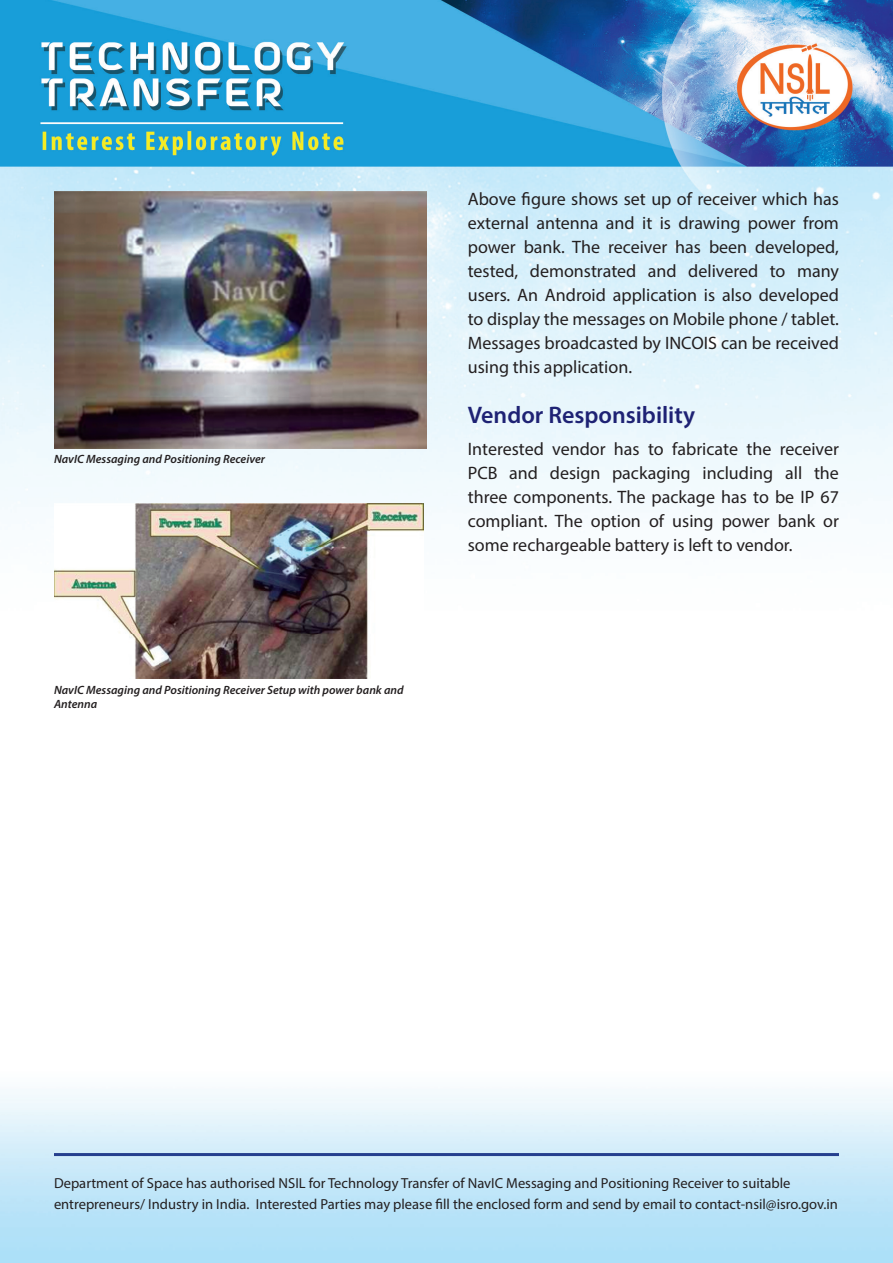
<style>
.page{position:relative;width:893px;height:1263px;background:#fff}
.page>*{position:absolute;margin:0;border:0;box-sizing:border-box;transform-origin:0 0}
.t1{font:600 24px "Myriad Pro";color:#1e2274}
.t2{font:18px/24px "Myriad Pro";color:#231f20;text-align:justify}
.t3{font:14.55px/21px "Myriad Pro";color:#231f20}
.t4{font:italic 600 12px/14.4px "Myriad Pro";color:#231f20}
</style>
<div class="page">
<img style="left:0;top:0;width:893px;height:1263px">
<img style="left:54px;top:191px;width:373px;height:258px">
<img style="left:54px;top:504px;width:370px;height:174px">
<hr style="left:54px;top:1153px;width:785px;height:3px;background:#253f8e">
<p class="t4" style="left:54px;top:451px;width:212px">NavIC Messaging and Positioning Receiver</p>
<p class="t4" style="left:54px;top:682px;width:351px">NavIC Messaging and Positioning Receiver Setup with power bank and<br>Antenna</p>
<p class="t2" style="left:468px;top:187px;width:373px">Above figure shows set up of receiver which has external antenna and it is drawing power from power bank. The receiver has been developed, tested, demonstrated and delivered to many users. An Android application is also developed to display the messages on Mobile phone / tablet.<br>Messages broadcasted by INCOIS can be received using this application.</p>
<h1 class="t1" style="left:468px;top:400px;width:229px">Vendor Responsibility</h1>
<p class="t2" style="left:468px;top:437px;width:373px">Interested vendor has to fabricate the receiver PCB and design packaging including all the three components. The package has to be IP 67 compliant. The option of using power bank or some rechargeable battery is left to vendor.</p>
<p class="t3" style="left:54px;top:1172px;width:785px">Department of Space has authorised NSIL for Technology Transfer of NavIC Messaging and Positioning Receiver to suitable entrepreneurs/ Industry in India. Interested Parties may please fill the enclosed form and send by email to contact-nsil@isro.gov.in</p>
</div>
